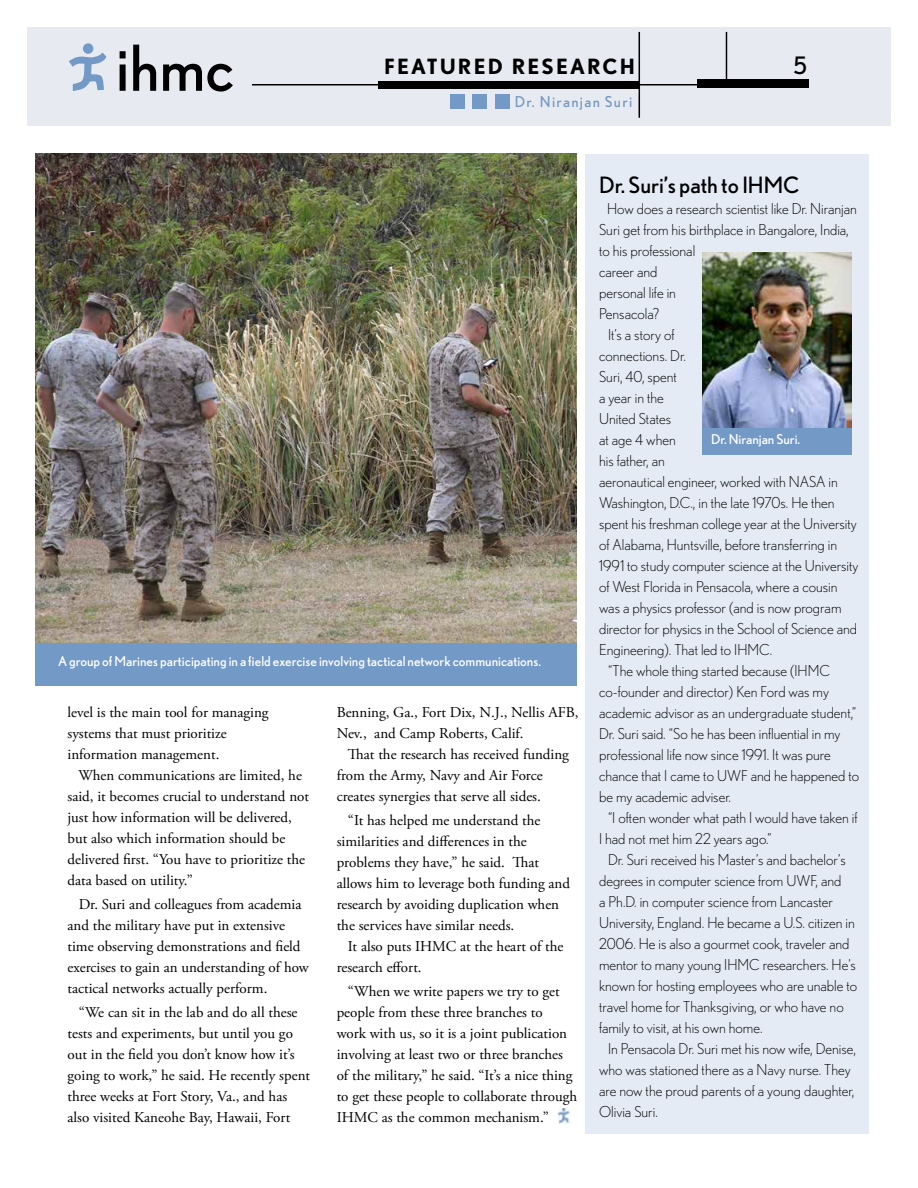
<style>
.page{position:relative;width:918px;height:1188px;background:#fff}
.page>*{position:absolute;margin:0;border:0;box-sizing:border-box;transform-origin:0 0}
.t1{font:24px "Nobel";color:#000}
.t2{font:22.5px "Nobel";color:#000}
.t3{font:700 21px "Nobel";letter-spacing:.1em;color:#000}
.t4{font:300 15px "Nobel";color:#000}
.t5{font:15px/21px "Adobe Garamond Pro";color:#000}
.t6{font:15px "Nobel";letter-spacing:.09em;color:#7399c6}
.t7{font:13.5px "Nobel";color:#fff}
</style>
<div class="page">
<div style="left:27px;top:27px;width:864px;height:99px;background:#e7ebf1"></div>
<div style="left:698px;top:80px;width:111px;height:8px;background:#000"></div>
<div style="left:83px;top:43px;width:10px;height:11px;background:#7399c6;border-radius:50%"></div>
<svg style="left:69px;top:52px;width:37px;height:39px"></svg>
<svg style="left:120px;top:51px;width:6px;height:40px"></svg>
<svg style="left:133px;top:45px;width:23px;height:46px"></svg>
<svg style="left:163px;top:64px;width:70px;height:28px"></svg>
<div style="left:378px;top:81px;width:260px;height:8px;background:#000"></div>
<hr style="left:252px;top:84px;width:471px;height:2px;background:#000">
<hr style="left:726px;top:32px;width:1px;height:50px;background:#000">
<hr style="left:639px;top:32px;width:1px;height:86px;background:#000">
<img style="left:36px;top:154px;width:541px;height:489px">
<div style="left:35px;top:643px;width:542px;height:42px;background:#7399c6"></div>
<div style="left:585px;top:154px;width:284px;height:980px;background:#e4ebf4"></div>
<img style="left:558px;top:1108px;width:12px;height:15px">
<div style="left:450px;top:94px;width:15px;height:15px;background:#7399c6"></div>
<div style="left:472px;top:94px;width:15px;height:15px;background:#7399c6"></div>
<div style="left:495px;top:94px;width:15px;height:15px;background:#7399c6"></div>
<img style="left:702px;top:252px;width:149px;height:176px">
<div style="left:702px;top:428px;width:149px;height:27px;background:#7399c6"></div>
<h3 class="t3" style="left:384px;top:54px;width:252px">FEATURED RESEARCH</h3>
<h1 class="t1" style="left:793px;top:52px;width:15px">5</h1>
<p class="t6" style="left:515px;top:93px;width:119px">Dr. Niranjan Suri</p>
<p class="t7" style="left:58px;top:654px;width:484px">A group of Marines participating in a field exercise involving tactical network communications.</p>
<p class="t5" style="left:68px;top:702px;width:203px">level is the main tool for managing systems that must prioritize information management.</p>
<p class="t5" style="left:68px;top:765px;width:243px;text-indent:11px">When communications are limited, he said, it becomes crucial to understand not just how information will be delivered, but also which information should be delivered first. “You have to prioritize the data based on utility.”</p>
<p class="t5" style="left:68px;top:894px;width:243px;text-indent:11px">Dr. Suri and colleagues from academia and the military have put in extensive time observing demonstrations and field exercises to gain an understanding of how tactical networks actually perform.</p>
<p class="t5" style="left:68px;top:1002px;width:244px;text-indent:11px">“We can sit in the lab and do all these tests and experiments, but until you go out in the field you don’t know how it’s going to work,” he said. He recently spent three weeks at Fort Story, Va., and has also visited Kaneohe Bay, Hawaii, Fort</p>
<p class="t5" style="left:337px;top:703px;width:243px">Benning, Ga., Fort Dix, N.J., Nellis AFB,<br>Nev., and Camp Roberts, Calif.</p>
<p class="t5" style="left:337px;top:745px;width:234px;text-indent:11px">That the research has received funding from the Army, Navy and Air Force creates synergies that serve all sides.</p>
<p class="t5" style="left:337px;top:811px;width:235px;text-indent:11px">“It has helped me understand the similarities and differences in the problems they have,” he said. That allows him to leverage both funding and research by avoiding duplication when the services have similar needs.</p>
<p class="t5" style="left:337px;top:937px;width:228px;text-indent:11px">It also puts IHMC at the heart of the research effort.</p>
<p class="t5" style="left:337px;top:982px;width:242px;text-indent:11px">“When we write papers we try to get people from these three branches to<br>work with us, so it is a joint publication involving at least two or three branches of the military,” he said. “It’s a nice thing to get these people to collaborate through IHMC as the common mechanism.”</p>
<h2 class="t2" style="left:599px;top:172px;width:202px">Dr. Suri’s path to IHMC</h2>
<p class="t4" style="left:607px;top:200px;width:251px">How does a research scientist like Dr. Niranjan</p>
<p class="t4" style="left:599px;top:221px;width:251px">Suri get from his birthplace in Bangalore, India,</p>
<p class="t4" style="left:599px;top:242px;width:98px">to his professional</p>
<p class="t4" style="left:599px;top:263px;width:60px">career and</p>
<p class="t4" style="left:599px;top:284px;width:78px">personal life in</p>
<p class="t4" style="left:599px;top:305px;width:62px">Pensacola?</p>
<p class="t4" style="left:608px;top:326px;width:68px">It’s a story of</p>
<p class="t4" style="left:599px;top:347px;width:88px">connections. Dr.</p>
<p class="t4" style="left:599px;top:368px;width:79px">Suri, 40, spent</p>
<p class="t4" style="left:599px;top:389px;width:66px">a year in the</p>
<p class="t4" style="left:599px;top:410px;width:74px">United States</p>
<p class="t4" style="left:599px;top:431px;width:78px">at age 4 when</p>
<p class="t4" style="left:599px;top:452px;width:67px">his father, an</p>
<p class="t4" style="left:599px;top:473px;width:240px">aeronautical engineer, worked with NASA in</p>
<p class="t4" style="left:599px;top:494px;width:237px">Washington, D.C., in the late 1970s. He then</p>
<p class="t4" style="left:599px;top:515px;width:259px">spent his freshman college year at the University</p>
<p class="t4" style="left:599px;top:536px;width:239px">of Alabama, Huntsville, before transferring in</p>
<p class="t4" style="left:599px;top:557px;width:261px">1991 to study computer science at the University</p>
<p class="t4" style="left:599px;top:578px;width:240px">of West Florida in Pensacola, where a cousin</p>
<p class="t4" style="left:599px;top:599px;width:244px">was a physics professor (and is now program</p>
<p class="t4" style="left:599px;top:620px;width:260px">director for physics in the School of Science and</p>
<p class="t4" style="left:599px;top:641px;width:175px">Engineering). That led to IHMC.</p>
<p class="t4" style="left:608px;top:662px;width:224px">“The whole thing started because (IHMC</p>
<p class="t4" style="left:599px;top:683px;width:231px">co-founder and director) Ken Ford was my</p>
<p class="t4" style="left:599px;top:704px;width:259px">academic advisor as an undergraduate student,”</p>
<p class="t4" style="left:599px;top:725px;width:243px">Dr. Suri said. “So he has been influential in my</p>
<p class="t4" style="left:599px;top:746px;width:233px">professional life now since 1991. It was pure</p>
<p class="t4" style="left:599px;top:767px;width:262px">chance that I came to UWF and he happened to</p>
<p class="t4" style="left:599px;top:788px;width:134px">be my academic adviser.</p>
<p class="t4" style="left:608px;top:809px;width:251px">“I often wonder what path I would have taken if</p>
<p class="t4" style="left:599px;top:830px;width:174px">I had not met him 22 years ago.”</p>
<p class="t4" style="left:608px;top:851px;width:239px">Dr. Suri received his Master’s and bachelor’s</p>
<p class="t4" style="left:599px;top:872px;width:244px">degrees in computer science from UWF, and</p>
<p class="t4" style="left:599px;top:893px;width:235px">a Ph.D. in computer science from Lancaster</p>
<p class="t4" style="left:599px;top:914px;width:257px">University, England. He became a U.S. citizen in</p>
<p class="t4" style="left:599px;top:935px;width:252px">2006. He is also a gourmet cook, traveler and</p>
<p class="t4" style="left:599px;top:956px;width:258px">mentor to many young IHMC researchers. He’s</p>
<p class="t4" style="left:599px;top:977px;width:260px">known for hosting employees who are unable to</p>
<p class="t4" style="left:599px;top:998px;width:246px">travel home for Thanksgiving, or who have no</p>
<p class="t4" style="left:599px;top:1019px;width:165px">family to visit, at his own home.</p>
<p class="t4" style="left:608px;top:1040px;width:249px">In Pensacola Dr. Suri met his now wife, Denise,</p>
<p class="t4" style="left:599px;top:1061px;width:253px">who was stationed there as a Navy nurse. They</p>
<p class="t4" style="left:599px;top:1082px;width:257px">are now the proud parents of a young daughter,</p>
<p class="t4" style="left:599px;top:1103px;width:60px">Olivia Suri.</p>
<p class="t7" style="left:711px;top:432px;width:91px">Dr. Niranjan Suri.</p>
</div>
